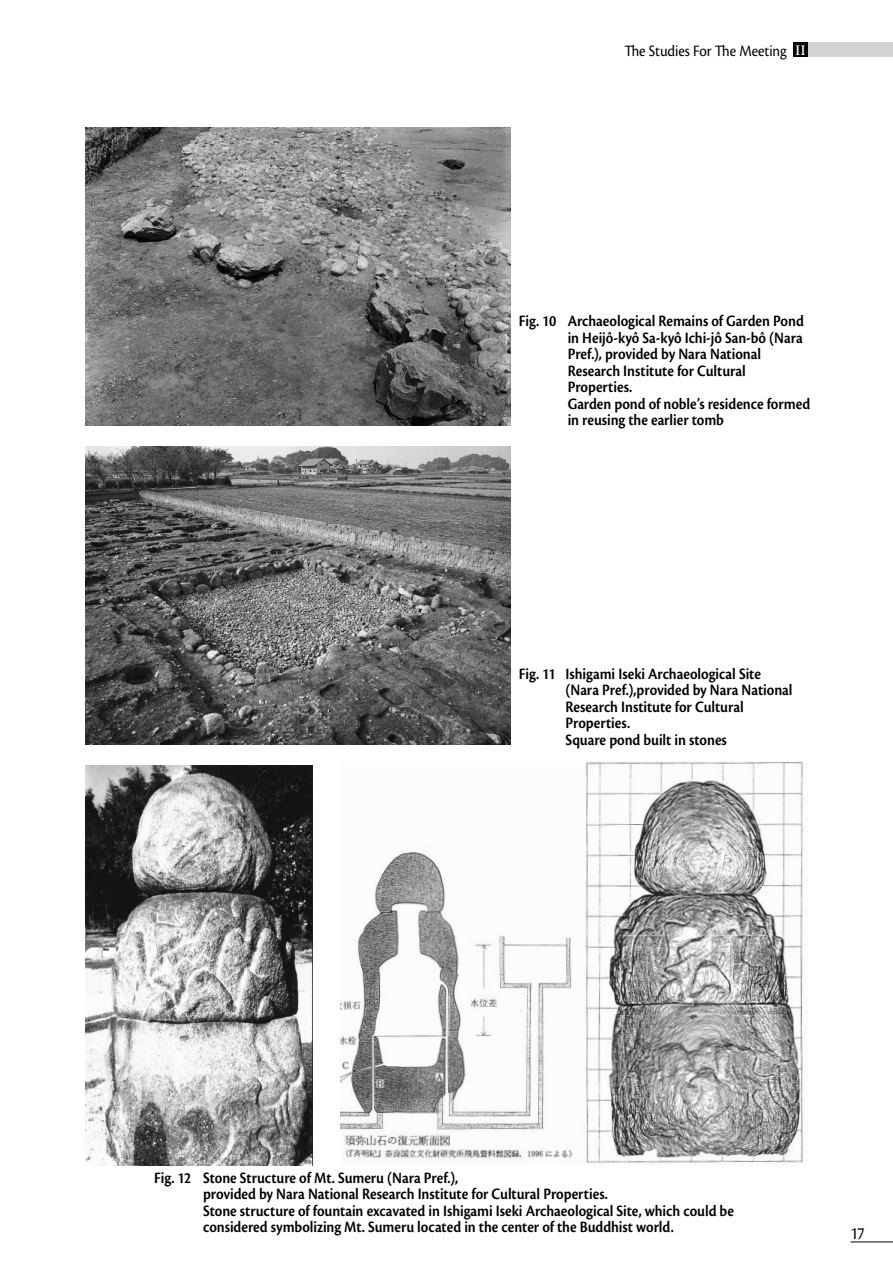
<style>
.page{position:relative;width:893px;height:1263px;background:#fff}
.page>*{position:absolute;margin:0;border:0;box-sizing:border-box;transform-origin:0 0}
.t1{font:18px "Cronos Pro";color:#000;scale:.9 1}
.t2{font:600 16.5px/16.5px "Cronos Pro";letter-spacing:-.005em;color:#000;scale:.9 1}
.t3{font:16.5px "Cronos Pro";letter-spacing:-.005em;color:#000;scale:.9 1}
.t4{font:600 13.5px "Adobe Caslon Pro";color:#fff;scale:.9 1}
</style>
<div class="page">
<div style="left:793px;top:43px;width:15px;height:14px;background:#000"></div>
<hr style="left:850px;top:1242px;width:43px;height:1px;background:#000">
<div style="left:808px;top:43px;width:85px;height:14px;background:#d3d3d4"></div>
<img style="left:85px;top:128px;width:425px;height:297px">
<img style="left:85px;top:446px;width:425px;height:298px">
<img style="left:340px;top:761px;width:463px;height:403px">
<img style="left:85px;top:765px;width:227px;height:400px">
<p class="t3" style="left:624px;top:42px;width:182px">The Studies For The Meeting</p>
<p class="t4" style="left:796px;top:42px;width:12px">II</p>
<p class="t2" style="left:568px;top:313px;width:271px;text-indent:-49px">Fig. 10 Archaeological Remains of Garden Pond in Heijô-kyô Sa-kyô Ichi-jô San-bô (Nara Pref.), provided by Nara National Research Institute for Cultural Properties.<br>Garden pond of noble’s residence formed in reusing the earlier tomb</p>
<p class="t2" style="left:566px;top:665px;width:254px;text-indent:-47px">Fig. 11 Ishigami Iseki Archaeological Site (Nara Pref.),provided by Nara National<br>Research Institute for Cultural<br>Properties.<br>Square pond built in stones</p>
<p class="t2" style="left:203px;top:1170px;width:591px;text-indent:-49px">Fig. 12 Stone Structure of Mt. Sumeru (Nara Pref.),<br>provided by Nara National Research Institute for Cultural Properties.<br>Stone structure of fountain excavated in Ishigami Iseki Archaeological Site, which could be considered symbolizing Mt. Sumeru located in the center of the Buddhist world.</p>
<p class="t1" style="left:850px;top:1223px;width:17px">17</p>
</div>
